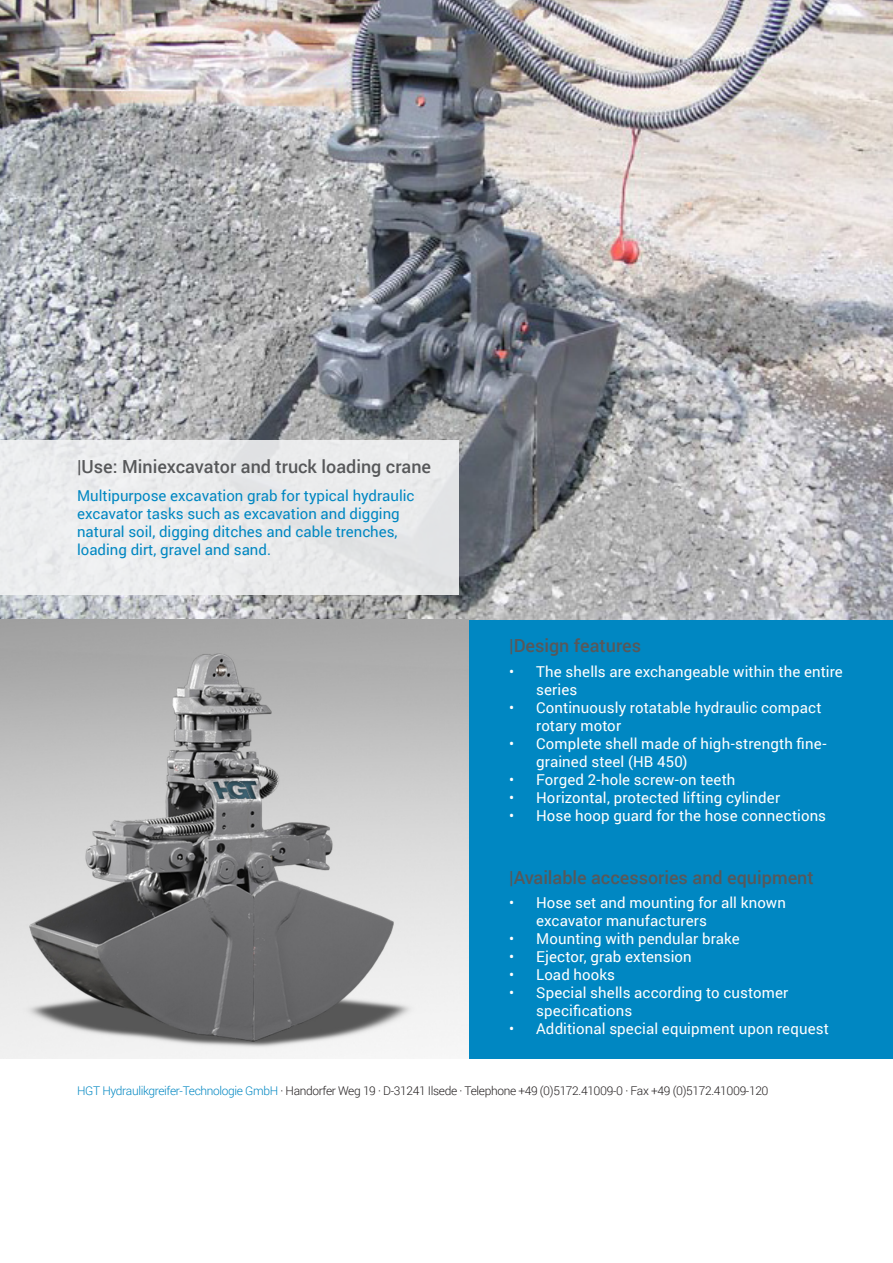
<style>
.page{position:relative;width:893px;height:1263px;background:#fff}
.page>*{position:absolute;margin:0;border:0;box-sizing:border-box;transform-origin:0 0}
.t1{font:500 18px "Roboto";color:#57585a}
.t2{font:15px/18px "Roboto";letter-spacing:.005em;color:#fff}
.t3{font:15px/18px "Roboto";color:#0087c2}
.t4{font:300 12px "Roboto";letter-spacing:-.03em;color:#231f20}
.s1{color:#0087c2}
</style>
<div class="page">
<div style="left:468px;top:619px;width:425px;height:439px;background:#0087c2"></div>
<img style="left:1px;top:0;width:892px;height:619px">
<img style="left:0;top:619px;width:468px;height:439px">
<div style="left:1px;top:440px;width:458px;height:154px;background:#eaebec"></div>
<p class="t1" style="left:77px;top:454px;width:355px">|Use: Miniexcavator and truck loading crane</p>
<p class="t3" style="left:77px;top:486px;width:339px">Multipurpose excavation grab for typical hydraulic excavator tasks such as excavation and digging natural soil, digging ditches and cable trenches, loading dirt, gravel and sand.</p>
<p class="t1" style="left:509px;top:633px;width:133px">|Design features</p>
<p class="t2" style="left:536px;top:662px;width:308px;text-indent:-27px">• The shells are exchangeable within the entire series</p>
<p class="t2" style="left:536px;top:698px;width:287px;text-indent:-27px">• Continuously rotatable hydraulic compact rotary motor</p>
<p class="t2" style="left:536px;top:734px;width:292px;text-indent:-27px">• Complete shell made of high-strength fine&shy;grained steel (HB 450)</p>
<p class="t2" style="left:509px;top:770px;width:228px">• Forged 2-hole screw-on teeth</p>
<p class="t2" style="left:509px;top:788px;width:272px">• Horizontal, protected lifting cylinder</p>
<p class="t2" style="left:509px;top:806px;width:318px">• Hose hoop guard for the hose connections</p>
<p class="t1" style="left:509px;top:864px;width:306px">|Available accessories and equipment</p>
<p class="t2" style="left:536px;top:893px;width:251px;text-indent:-27px">• Hose set and mounting for all known excavator manufacturers</p>
<p class="t2" style="left:509px;top:929px;width:232px">• Mounting with pendular brake</p>
<p class="t2" style="left:509px;top:947px;width:184px">• Ejector, grab extension</p>
<p class="t2" style="left:509px;top:965px;width:107px">• Load hooks</p>
<p class="t2" style="left:536px;top:983px;width:254px;text-indent:-27px">• Special shells according to customer specifications</p>
<p class="t2" style="left:509px;top:1019px;width:321px">• Additional special equipment upon request</p>
<p class="t4" style="left:77px;top:1082px;width:693px"><span class="s1">HGT Hydraulikgreifer-Technologie GmbH</span> · Handorfer Weg 19 · D-31241 Ilsede · Telephone +49 (0)5172.41009-0 · Fax +49 (0)5172.41009-120</p>
</div>
